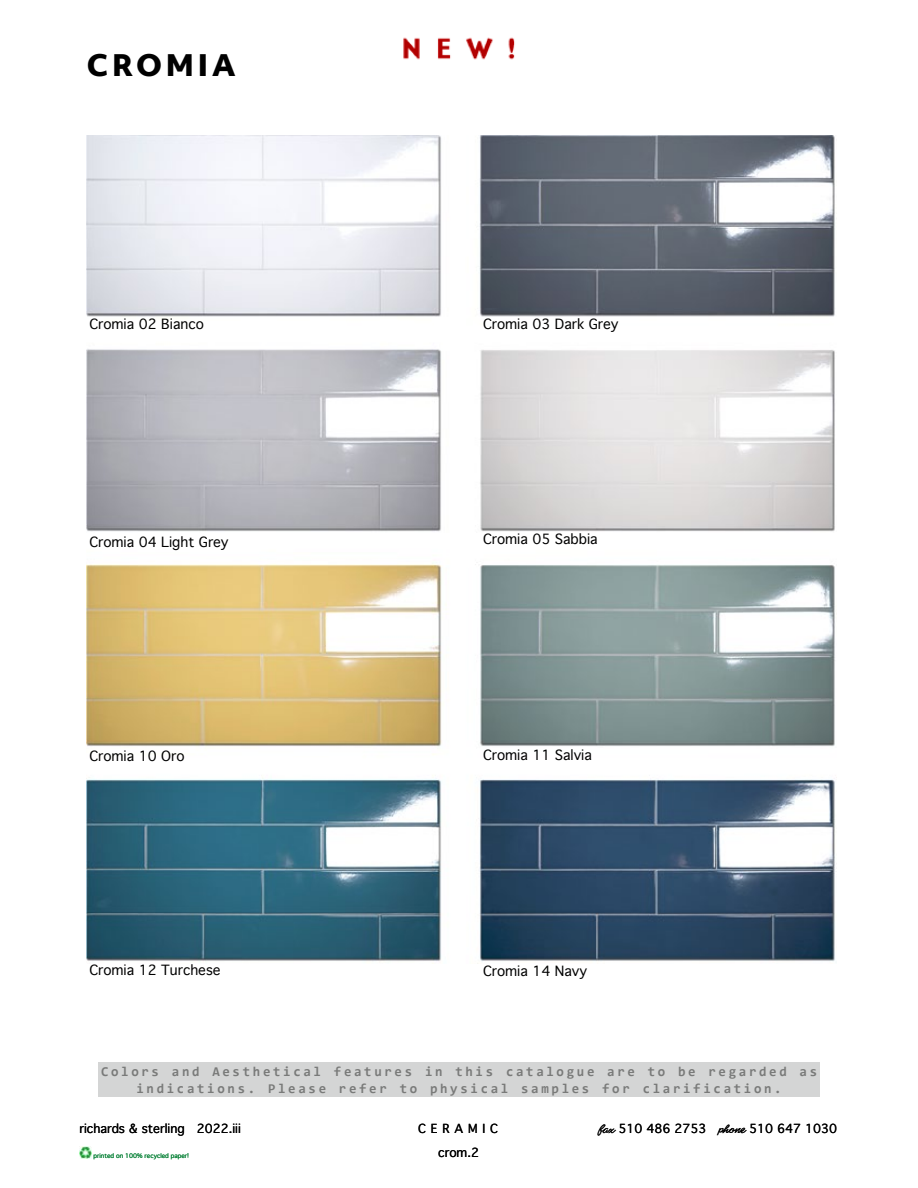
<style>
.page{position:relative;width:918px;height:1188px;background:#fff}
.page>*{position:absolute;margin:0;border:0;box-sizing:border-box;transform-origin:0 0}
.t1{font:800 28.5px "Objektiv Mk 1";letter-spacing:.13em;color:#000}
.t2{font:700 13.5px/16.2px "Consolas";letter-spacing:.2em;color:#797a79;text-align:center}
.t3{font:13.5px "Geneva";color:#000}
.t4{font:12px "Geneva";color:#000}
.t5{font:12px "Geneva";letter-spacing:.4em;color:#000}
.t6{font:6px "Geneva";color:#007e31}
.s1{font-family:"CC Matinee Idol"}
</style>
<div class="page">
<img style="left:403px;top:37px;width:112px;height:23px">
<svg style="left:79px;top:1146px;width:12px;height:13px"></svg>
<div style="left:98px;top:1062px;width:722px;height:35px;background:#d4d5d5"></div>
<img style="left:86px;top:135px;width:749px;height:829px">
<h1 class="t1" style="left:87px;top:45px;width:151px">CROMIA</h1>
<p class="t3" style="left:89px;top:317px;width:116px">Cromia 02 Bianco</p>
<p class="t3" style="left:483px;top:317px;width:137px">Cromia 03 Dark Grey</p>
<p class="t3" style="left:89px;top:534px;width:141px">Cromia 04 Light Grey</p>
<p class="t3" style="left:483px;top:531px;width:116px">Cromia 05 Sabbia</p>
<p class="t3" style="left:89px;top:749px;width:97px">Cromia 10 Oro</p>
<p class="t3" style="left:483px;top:747px;width:110px">Cromia 11 Salvia</p>
<p class="t3" style="left:89px;top:963px;width:133px">Cromia 12 Turchese</p>
<p class="t3" style="left:483px;top:963px;width:106px">Cromia 14 Navy</p>
<p class="t2" style="left:101px;top:1063px;width:718px">Colors and Aesthetical features in this catalogue are to be regarded as indications. Please refer to physical samples for clarification.</p>
<p class="t4" style="left:79px;top:1122px;width:163px">richards &amp; sterling 2022.iii</p>
<p class="t5" style="left:418px;top:1122px;width:81px">CERAMIC</p>
<p class="t4" style="left:598px;top:1122px;width:240px"><span class="s1">fax</span> 510 486 2753 <span class="s1">phone</span> 510 647 1030</p>
<p class="t6" style="left:94px;top:1153px;width:97px">printed on 100% recycled paper!</p>
<p class="t4" style="left:438px;top:1146px;width:42px">crom.2</p>
</div>
